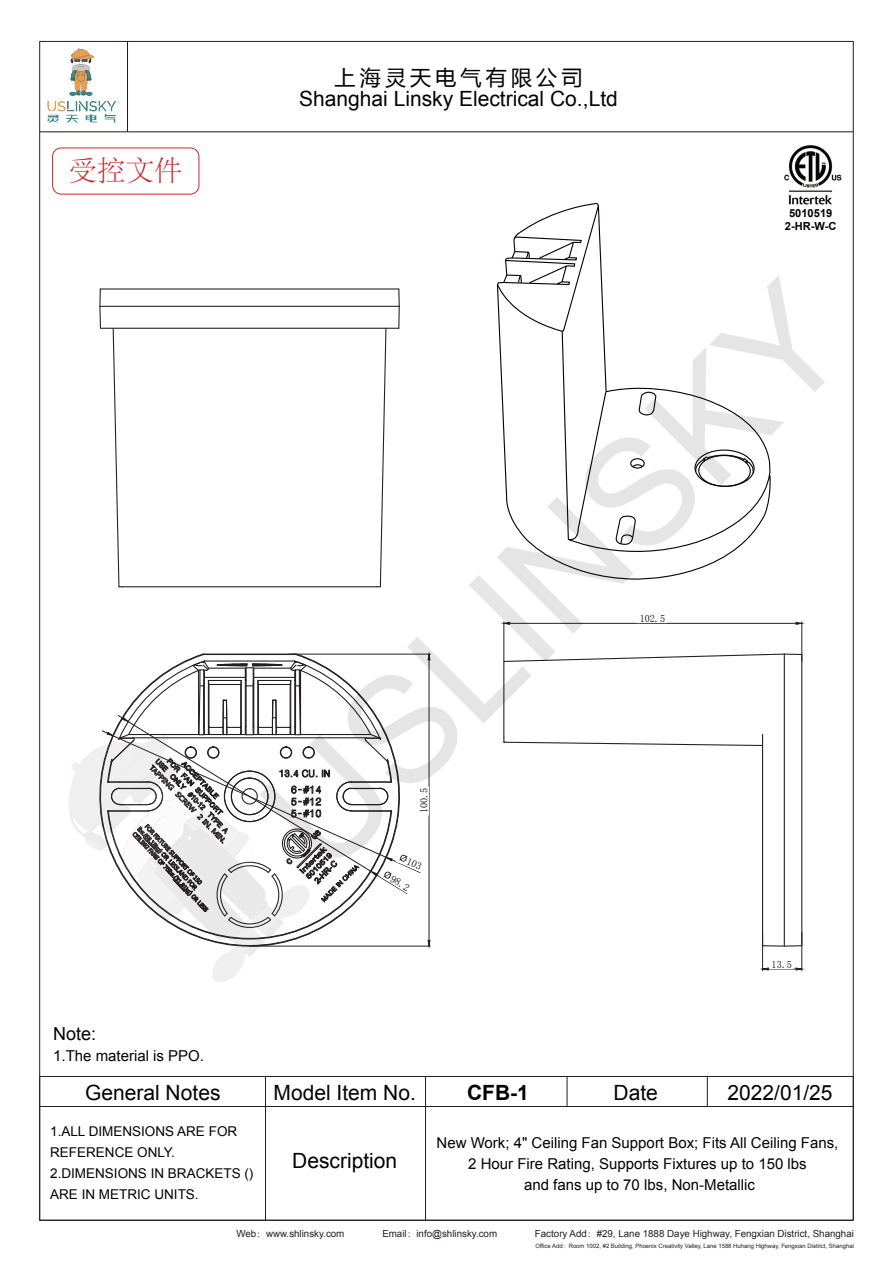
<style>
.page{position:relative;width:893px;height:1263px;background:#fff}
.page>*{position:absolute;margin:0;border:0;box-sizing:border-box;transform-origin:0 0}
.t1{font:300 28.5px "Adobe Song Std";color:#cd272a}
.t2{font:21px "Arial";color:#030303}
.t3{font:21px "Microsoft Ya Hei";letter-spacing:.2em;color:#030303}
.t4{font:700 21px "Arial";color:#030303}
.t5{font:18px "Arial";color:#030303}
.t6{font:15px/21px "Arial";color:#030303;text-align:center}
.t7{font:13.5px/21px "Arial";color:#030303}
.t8{font:700 11.1px/13.4px "Arial";color:#030303;text-align:center}
.t9{font:10.2px "Sim Sun";color:#030303}
.t10{font:9.75px "Arial";color:#231f20}
.t11{font:6px "Arial";color:#231f20}
.s1{font-family:"Adobe Song Std";font-weight:300}
</style>
<div class="page">
<img style="left:785px;top:145px;width:57px;height:60px">
<hr style="left:127px;top:41px;width:1px;height:91px;background:#211814">
<img style="left:47px;top:48px;width:73px;height:75px">
<hr style="left:40px;top:131px;width:813px;height:1px;background:#211814">
<div style="left:52px;top:148px;width:147px;height:46px;border:1px solid #cd272a;border-radius:9px"></div>
<div style="left:39px;top:1076px;width:815px;height:144px;border:1px solid #231f20"></div>
<hr style="left:265px;top:1076px;width:1px;height:144px;background:#231f20">
<hr style="left:425px;top:1076px;width:1px;height:144px;background:#231f20">
<hr style="left:567px;top:1076px;width:1px;height:30px;background:#231f20">
<hr style="left:707px;top:1076px;width:1px;height:30px;background:#231f20">
<hr style="left:40px;top:1106px;width:813px;height:1px;background:#231f20">
<svg style="left:505px;top:204px;width:95px;height:55px"></svg>
<img style="left:69px;top:259px;width:756px;height:723px">
<svg style="left:102px;top:653px;width:329px;height:294px"></svg>
<h1 class="t1" style="left:69px;top:156px;width:115px">受控文件</h1>
<h2 class="t3" style="left:335px;top:64px;width:249px">上海灵天电气有限公司</h2>
<h2 class="t2" style="left:299px;top:85px;width:320px">Shanghai Linsky Electrical Co.,Ltd</h2>
<p class="t8" style="left:785px;top:206px;width:53px">5010519<br>2-HR-W-C</p>
<p class="t9" style="left:640px;top:613px;width:27px">102.5</p>
<p class="t9" style="left:419px;top:813px;width:27px;rotate:-90deg">100.5</p>
<p class="t9" style="left:394px;top:873px;width:22px;rotate:32deg">98.2</p>
<p class="t9" style="left:772px;top:959px;width:22px">13.5</p>
<p class="t5" style="left:53px;top:1021px;width:45px">Note:</p>
<p class="t6" style="left:53px;top:1045px;width:152px">1.The material is PPO.</p>
<h2 class="t2" style="left:85px;top:1079px;width:137px">General Notes</h2>
<p class="t7" style="left:50px;top:1121px;width:205px">1.ALL DIMENSIONS ARE FOR<br>REFERENCE ONLY.<br>2.DIMENSIONS IN BRACKETS ()<br>ARE IN METRIC UNITS.</p>
<h2 class="t2" style="left:274px;top:1079px;width:144px">Model Item No.</h2>
<h2 class="t4" style="left:467px;top:1078px;width:63px">CFB-1</h2>
<h2 class="t2" style="left:613px;top:1079px;width:46px">Date</h2>
<h2 class="t2" style="left:728px;top:1079px;width:107px">2022/01/25</h2>
<h2 class="t2" style="left:292px;top:1147px;width:107px">Description</h2>
<p class="t6" style="left:436px;top:1132px;width:403px">New Work; 4" Ceiling Fan Support Box; Fits All Ceiling Fans,<br>2 Hour Fire Rating, Supports Fixtures up to 150 lbs<br>and fans up to 70 lbs, Non-Metallic</p>
<p class="t10" style="left:236px;top:1227px;width:109px">Web<span class="s1">：</span>www.shlinsky.com</p>
<p class="t10" style="left:382px;top:1227px;width:116px">Email<span class="s1">：</span>info@shlinsky.com</p>
<p class="t10" style="left:535px;top:1227px;width:321px">Factory Add<span class="s1">：</span>#29, Lane 1888 Daye Highway, Fengxian District, Shanghai</p>
<p class="t11" style="left:535px;top:1242px;width:320px">Office Add<span class="s1">：</span>Room 1002, #2 Building, Phoenix Creativity Valley, Lane 1588 Huhang Highway, Fengxian District, Shanghai</p>
</div>
